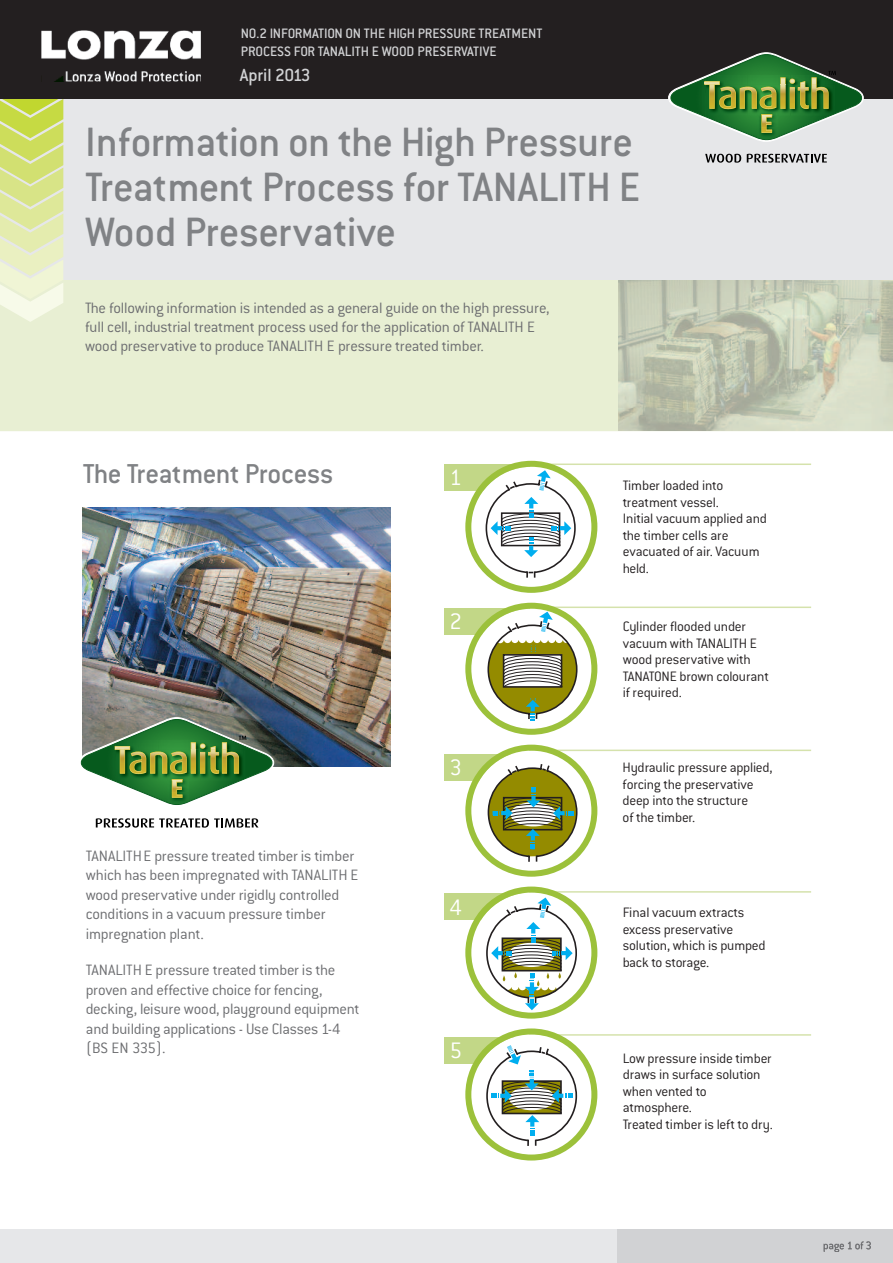
<style>
.page{position:relative;width:893px;height:1263px;background:#fff}
.page>*{position:absolute;margin:0;border:0;box-sizing:border-box;transform-origin:0 0}
.t1{font:500 45px/45px "Conduit ITC";letter-spacing:-.01em;color:#808285}
.t2{font:500 30px "Conduit ITC";letter-spacing:-.015em;color:#808285}
.t3{font:300 24.6px "Conduit ITC";color:#fff}
.t4{font:500 19.35px "Conduit ITC";letter-spacing:-.015em;color:#d1d2d4}
.t5{font:300 16.5px/19.5px "Conduit ITC";letter-spacing:-.015em;color:#6c6d70}
.t6{font:300 15px/16.5px "Conduit ITC";letter-spacing:-.015em;color:#231f20}
.t7{font:500 15px/18px "Conduit ITC";color:#d1d2d4}
.t8{font:300 12px "Conduit ITC";letter-spacing:-.015em;color:#6c6d70}
</style>
<div class="page">
<hr style="left:529px;top:463px;width:282px;height:2px;background:#d5e2ac">
<hr style="left:529px;top:606px;width:282px;height:2px;background:#d5e2ac">
<hr style="left:529px;top:750px;width:282px;height:1px;background:#d5e2ac">
<hr style="left:529px;top:891px;width:282px;height:2px;background:#d5e2ac">
<hr style="left:529px;top:1034px;width:282px;height:2px;background:#d5e2ac">
<div style="left:0;top:279px;width:893px;height:152px;background:#e8efd3"></div>
<img style="left:618px;top:281px;width:275px;height:150px">
<div style="left:0;top:98px;width:893px;height:181px;background:#e6e7e9"></div>
<svg style="left:0;top:99px;width:63px;height:223px;background:#dee89f"></svg>
<div style="left:0;top:0;width:893px;height:99px;background:#231f20"></div>
<div style="left:0;top:1229px;width:617px;height:34px;background:#e6e7e9"></div>
<div style="left:617px;top:1229px;width:276px;height:34px;background:#d1d2d4"></div>
<svg style="left:824px;top:1242px;width:40px;height:10px"></svg>
<img style="left:41px;top:30px;width:160px;height:51px">
<svg style="left:705px;top:154px;width:36px;height:9px"></svg>
<svg style="left:747px;top:154px;width:80px;height:9px"></svg>
<svg style="left:668px;top:52px;width:196px;height:90px"></svg>
<div style="left:444px;top:464px;width:85px;height:27px;background:#c2d787"></div>
<div style="left:444px;top:608px;width:85px;height:26px;background:#c2d787"></div>
<div style="left:444px;top:753px;width:85px;height:27px;background:#c2d787"></div>
<div style="left:444px;top:893px;width:85px;height:27px;background:#c2d787"></div>
<div style="left:444px;top:1037px;width:85px;height:27px;background:#c2d787"></div>
<svg style="left:465px;top:461px;width:132px;height:132px"></svg>
<svg style="left:465px;top:603px;width:132px;height:132px"></svg>
<svg style="left:465px;top:745px;width:132px;height:132px"></svg>
<svg style="left:465px;top:886px;width:132px;height:132px"></svg>
<svg style="left:465px;top:1028px;width:132px;height:132px"></svg>
<img style="left:82px;top:507px;width:309px;height:260px">
<svg style="left:96px;top:818px;width:162px;height:10px"></svg>
<svg style="left:80px;top:716px;width:195px;height:89px"></svg>
<p class="t7" style="left:241px;top:26px;width:303px">NO.2 INFORMATION ON THE HIGH PRESSURE TREATMENT<br>PROCESS FOR TANALITH E WOOD PRESERVATIVE</p>
<p class="t4" style="left:240px;top:69px;width:72px">April 2013</p>
<p class="t1" style="left:85px;top:124px;width:557px">Information on the High Pressure<br>Treatment Process for TANALITH E</p>
<h1 class="t1" style="left:85px;top:214px;width:313px">Wood Preservative</h1>
<p class="t5" style="left:85px;top:300px;width:466px;line-height:18.8px">The following information is intended as a general guide on the high pressure, full cell, industrial treatment process used for the application of TANALITH E wood preservative to produce TANALITH E pressure treated timber.</p>
<h2 class="t2" style="left:83px;top:464px;width:252px">The Treatment Process</h2>
<h2 class="t3" style="left:449px;top:470px;width:14px">1</h2>
<p class="t3" style="left:449px;top:614px;width:14px">2</p>
<p class="t5" style="left:86px;top:847px;width:274px">TANALITH E pressure treated timber is timber which has been impregnated with TANALITH E wood preservative under rigidly controlled conditions in a vacuum pressure timber</p>
<p class="t5" style="left:86px;top:925px;width:120px">impregnation plant.</p>
<p class="t5" style="left:86px;top:962px;width:275px">TANALITH E pressure treated timber is the proven and effective choice for fencing, decking, leisure wood, playground equipment and building applications - Use Classes 1-4 (BS EN 335).</p>
<p class="t3" style="left:449px;top:759px;width:14px">3</p>
<p class="t3" style="left:449px;top:899px;width:14px">4</p>
<p class="t3" style="left:449px;top:1043px;width:14px">5</p>
<p class="t6" style="left:623px;top:479px;width:146px">Timber loaded into treatment vessel.<br>Initial vacuum applied and the timber cells are evacuated of air. Vacuum held.</p>
<p class="t6" style="left:623px;top:620px;width:148px">Cylinder flooded under vacuum with TANALITH E wood preservative with<br>TANATONE brown colourant if required.</p>
<p class="t6" style="left:623px;top:761px;width:152px">Hydraulic pressure applied, forcing the preservative deep into the structure<br>of the timber.</p>
<p class="t6" style="left:623px;top:906px;width:145px">Final vacuum extracts excess preservative solution, which is pumped back to storage.</p>
<p class="t6" style="left:623px;top:1051px;width:152px">Low pressure inside timber draws in surface solution when vented to atmosphere.<br>Treated timber is left to dry.</p>
<p class="t8" style="left:823px;top:1242px;width:50px">page 1 of 3</p>
</div>
